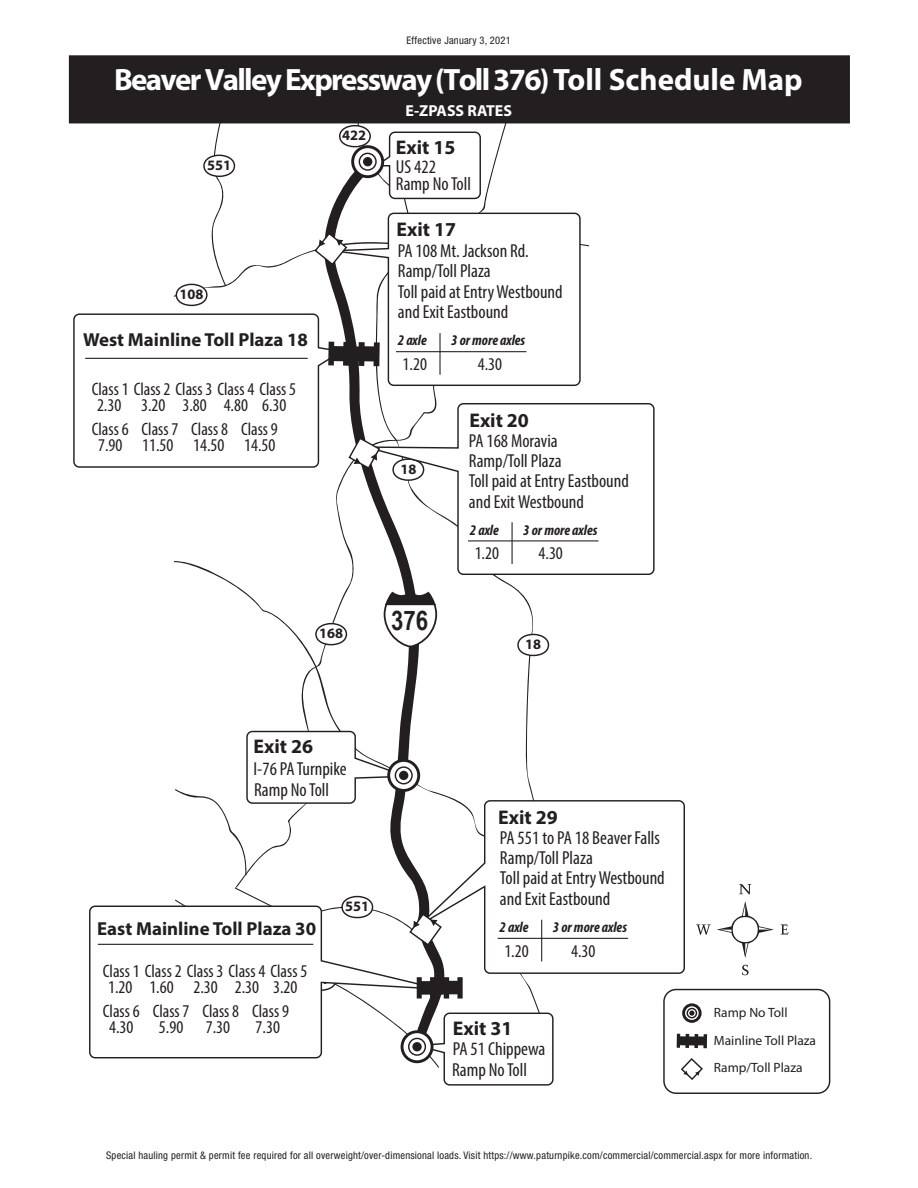
<style>
.page{position:relative;width:918px;height:1188px;background:#fff}
.page>*{position:absolute;margin:0;border:0;box-sizing:border-box;transform-origin:0 0}
.t1{font:700 30.9px "Myriad Pro";letter-spacing:-.055em;color:#fff}
.t2{font:700 27px "Arial Narrow";color:#231f20}
.t3{font:700 19.8px "Myriad Pro";color:#231f20}
.t4{font:condensed 18.9px/20.2px "Myriad Pro";color:#231f20}
.t5{font:700 18.9px "Myriad Pro";color:#231f20}
.t6{font:condensed 18.75px/20.2px "Myriad Pro";color:#231f20}
.t7{font:condensed 18px "Myriad Pro";color:#231f20}
.t8{font:700 15.9px "Myriad Pro";color:#fff}
.t9{font:italic 700 condensed 14.85px "Myriad Pro";color:#231f20}
.t10{font:700 14.4px "Myriad Pro";color:#231f20}
.t11{font:13.5px/27.6px "Myriad Pro";color:#231f20}
.t12{font:condensed 10.5px "Helvetica Neue LT Std";letter-spacing:.02em;color:#231f20}
.s1{font-size:18.9px}
</style>
<div class="page">
<svg style="left:174px;top:561px;width:376px;height:326px"></svg>
<svg style="left:324px;top:470px;width:121px;height:507px"></svg>
<div style="left:316px;top:624px;width:30px;height:21px;background:#fff;border-radius:50%"></div>
<div style="left:315px;top:623px;width:32px;height:22px;border:1px solid #231f20;border-radius:50%"></div>
<div style="left:342px;top:897px;width:31px;height:21px;background:#fff;border-radius:50%"></div>
<div style="left:341px;top:896px;width:32px;height:22px;border:1px solid #231f20;border-radius:50%"></div>
<div style="left:518px;top:634px;width:30px;height:21px;background:#fff;border-radius:50%"></div>
<div style="left:517px;top:634px;width:32px;height:22px;border:1px solid #231f20;border-radius:50%"></div>
<svg style="left:383px;top:590px;width:55px;height:58px"></svg>
<svg style="left:415px;top:1012px;width:139px;height:74px"></svg>
<svg style="left:417px;top:799px;width:268px;height:176px"></svg>
<svg style="left:89px;top:905px;width:352px;height:154px"></svg>
<svg style="left:364px;top:403px;width:291px;height:173px"></svg>
<svg style="left:175px;top:730px;width:233px;height:146px"></svg>
<hr style="left:98px;top:944px;width:215px;height:1px;background:#231f20">
<hr style="left:468px;top:540px;width:130px;height:1px;background:#231f20">
<hr style="left:512px;top:522px;width:1px;height:42px;background:#231f20">
<hr style="left:498px;top:938px;width:130px;height:1px;background:#231f20">
<hr style="left:541px;top:920px;width:1px;height:41px;background:#231f20">
<svg style="left:402px;top:1032px;width:30px;height:30px"></svg>
<div style="left:401px;top:1030px;width:33px;height:33px;border:3px solid #231f20;border-radius:50%"></div>
<svg style="left:389px;top:760px;width:30px;height:30px"></svg>
<div style="left:387px;top:759px;width:33px;height:33px;border:3px solid #231f20;border-radius:50%"></div>
<svg style="left:395px;top:767px;width:17px;height:17px"></svg>
<div style="left:395px;top:766px;width:18px;height:18px;border:1px solid #231f20;border-radius:50%"></div>
<div style="left:399px;top:771px;width:9px;height:9px;background:#231f20;border-radius:50%"></div>
<svg style="left:409px;top:1038px;width:16px;height:17px"></svg>
<div style="left:408px;top:1038px;width:18px;height:18px;border:1px solid #231f20;border-radius:50%"></div>
<div style="left:412px;top:1042px;width:10px;height:9px;background:#231f20;border-radius:50%"></div>
<svg style="left:417px;top:977px;width:46px;height:22px"></svg>
<svg style="left:408px;top:912px;width:35px;height:35px"></svg>
<svg style="left:72px;top:123px;width:517px;height:347px"></svg>
<svg style="left:696px;top:884px;width:93px;height:91px"></svg>
<div style="left:663px;top:989px;width:167px;height:105px;border:1px solid #231f20;border-radius:12px"></div>
<svg style="left:684px;top:1005px;width:16px;height:16px"></svg>
<div style="left:682px;top:1003px;width:20px;height:20px;border:3px solid #231f20;border-radius:50%"></div>
<svg style="left:687px;top:1009px;width:9px;height:9px"></svg>
<div style="left:687px;top:1008px;width:10px;height:10px;border:1px solid #231f20;border-radius:50%"></div>
<svg style="left:689px;top:1011px;width:5px;height:5px"></svg>
<svg style="left:677px;top:1034px;width:30px;height:14px"></svg>
<svg style="left:681px;top:1058px;width:22px;height:22px"></svg>
<div style="left:70px;top:56px;width:779px;height:67px;background:#231f20"></div>
<div style="left:69px;top:55px;width:781px;height:68px;border:1px solid #231f20"></div>
<p class="t12" style="left:407px;top:34px;width:106px">Effective January 3, 2021</p>
<p class="t1" style="left:114px;top:59px;width:690px">Beaver Valley Expressway (Toll 376) Toll Schedule Map</p>
<p class="t8" style="left:406px;top:100px;width:108px">E-ZPASS RATES</p>
<p class="t10" style="left:207px;top:156px;width:25px">551</p>
<p class="t10" style="left:342px;top:126px;width:25px">422</p>
<p class="t10" style="left:180px;top:285px;width:25px">108</p>
<p class="t5" style="left:83px;top:327px;width:226px">West Mainline Toll Plaza 18</p>
<p class="t7" style="left:92px;top:378px;width:206px">Class 1 Class 2 Class 3 Class 4 Class 5</p>
<p class="t7" style="left:92px;top:418px;width:188px">Class 6 Class 7 Class 8 Class 9</p>
<p class="t7" style="left:97px;top:394px;width:191px">2.30 3.20 3.80 4.80 6.30</p>
<p class="t7" style="left:98px;top:434px;width:179px">7.90 11.50 14.50 14.50</p>
<p class="t10" style="left:319px;top:624px;width:25px">168</p>
<p class="t3" style="left:396px;top:134px;width:61px">Exit 15</p>
<p class="t4" style="left:396px;top:157px;width:77px;line-height:17.4px">US 422<br>Ramp NoToll</p>
<p class="t3" style="left:397px;top:217px;width:61px">Exit 17</p>
<p class="t4" style="left:398px;top:241px;width:166px">PA 108 Mt. Jackson Rd.<br>Ramp/Toll Plaza<br>Toll paid at EntryWestbound and Exit Eastbound</p>
<p class="t9" style="left:398px;top:331px;width:30px">2 axle</p>
<p class="t9" style="left:451px;top:331px;width:76px">3 or more axles</p>
<p class="t7" style="left:403px;top:353px;width:26px">1.20</p>
<p class="t7" style="left:478px;top:353px;width:26px">4.30</p>
<p class="t10" style="left:400px;top:460px;width:17px">18</p>
<p class="t2" style="left:391px;top:600px;width:39px">376</p>
<p class="t3" style="left:469px;top:408px;width:61px">Exit 20</p>
<p class="t6" style="left:469px;top:430px;width:162px">PA 168 Moravia<br>Ramp/Toll Plaza<br>Toll paid at Entry Eastbound and Exit <span class="s1">West</span>bound</p>
<p class="t9" style="left:470px;top:520px;width:30px">2 axle</p>
<p class="t9" style="left:523px;top:520px;width:76px">3 or more axles</p>
<p class="t7" style="left:475px;top:543px;width:26px">1.20</p>
<p class="t7" style="left:539px;top:543px;width:26px">4.30</p>
<p class="t10" style="left:525px;top:635px;width:17px">18</p>
<p class="t3" style="left:254px;top:734px;width:61px">Exit 26</p>
<p class="t4" style="left:254px;top:758px;width:95px">I-76 PA Turnpike</p>
<p class="t4" style="left:254px;top:779px;width:77px">Ramp NoToll</p>
<p class="t5" style="left:97px;top:917px;width:221px">East Mainline Toll Plaza 30</p>
<p class="t7" style="left:103px;top:960px;width:206px">Class 1 Class 2 Class 3 Class 4 Class 5</p>
<p class="t7" style="left:103px;top:1000px;width:188px">Class 6 Class 7 Class 8 Class 9</p>
<p class="t10" style="left:313px;top:970px;width:17px">51</p>
<p class="t7" style="left:108px;top:976px;width:191px">1.20 1.60 2.30 2.30 3.20</p>
<p class="t7" style="left:109px;top:1016px;width:26px">4.30</p>
<p class="t7" style="left:159px;top:1016px;width:26px">5.90</p>
<p class="t7" style="left:206px;top:1016px;width:26px">7.30</p>
<p class="t7" style="left:256px;top:1016px;width:26px">7.30</p>
<p class="t10" style="left:345px;top:897px;width:25px">551</p>
<p class="t3" style="left:498px;top:804px;width:61px">Exit 29</p>
<p class="t4" style="left:500px;top:827px;width:166px">PA 551 to PA 18 Beaver Falls<br>Ramp/Toll Plaza<br>Toll paid at EntryWestbound and Exit Eastbound</p>
<p class="t9" style="left:500px;top:918px;width:30px">2 axle</p>
<p class="t9" style="left:553px;top:918px;width:76px">3 or more axles</p>
<p class="t7" style="left:504px;top:940px;width:26px">1.20</p>
<p class="t7" style="left:571px;top:940px;width:26px">4.30</p>
<p class="t3" style="left:453px;top:1015px;width:61px">Exit 31</p>
<p class="t4" style="left:453px;top:1038px;width:94px">PA 51 Chippewa</p>
<p class="t4" style="left:452px;top:1059px;width:77px">Ramp NoToll</p>
<p class="t11" style="left:714px;top:999px;width:75px">Ramp No Toll</p>
<p class="t11" style="left:714px;top:1026px;width:104px">Mainline Toll Plaza<br>Ramp/Toll Plaza</p>
<p class="t12" style="left:106px;top:1149px;width:708px">Special hauling permit &amp; permit fee required for all overweight/over-dimensional loads. Visit https://www.paturnpike.com/commercial/commercial.aspx for more information.</p>
</div>
